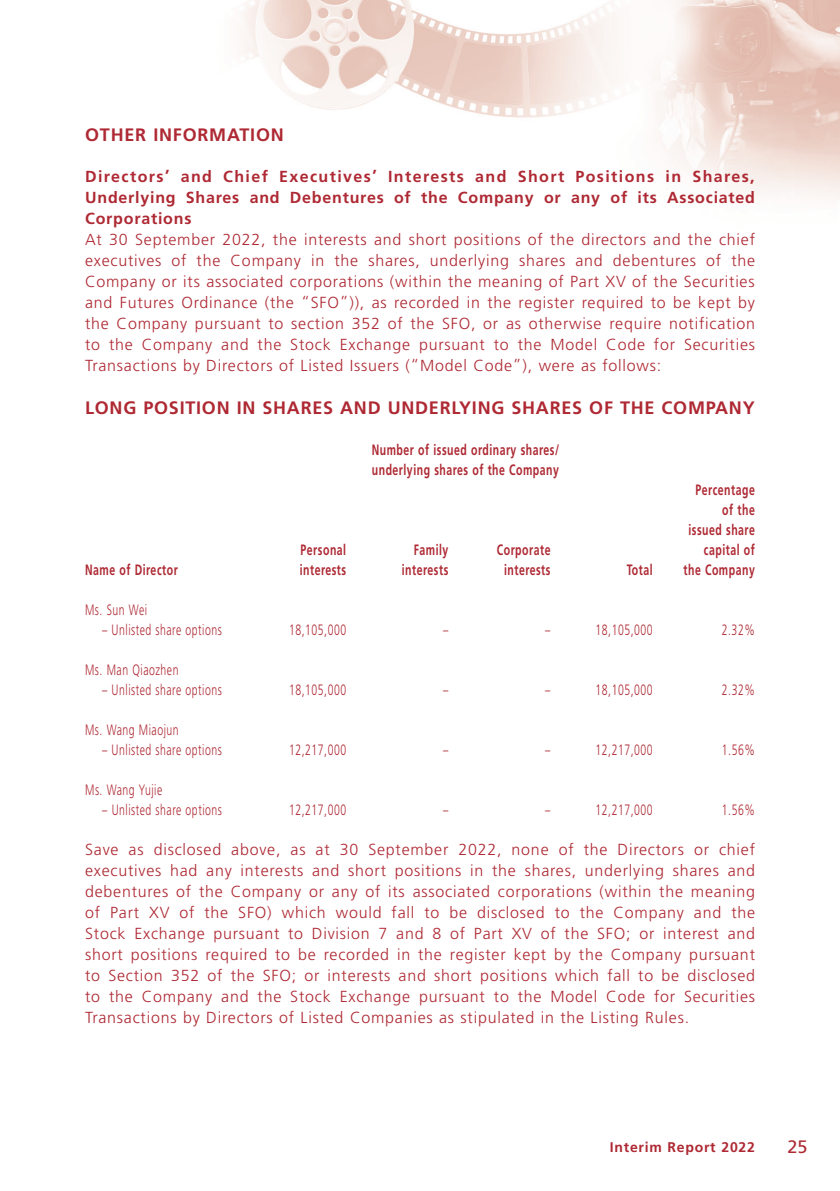
<style>
.page{position:relative;width:840px;height:1191px;background:#fff}
.page>*{position:absolute;margin:0;border:0;box-sizing:border-box;transform-origin:0 0}
.t1{font:700 18px "Frutiger LT Std";letter-spacing:.04em;color:#ae2933}
.t2{font:18px "Frutiger LT Std";color:#ae2933}
.t3{font:300 16px/21px "Frutiger LT Std";letter-spacing:.05em;color:#ae2933;text-align:justify}
.t4{font:700 16px/21px "Frutiger LT Std";letter-spacing:.05em;color:#ae2933;text-align:justify}
.t5{font:300 15px "Frutiger LT Std";letter-spacing:.05em;color:#ae2933;scale:.7 1}
.t6{font:700 15px/20px "Frutiger LT Std";letter-spacing:.05em;color:#ae2933;scale:.7 1}
.t7{font:700 14px "Frutiger LT Std";letter-spacing:.055em;color:#ae2933}
</style>
<div class="page">
<img style="left:242px;top:0;width:597px;height:199px">
<p class="t1" style="left:85px;top:124px;width:200px">OTHER INFORMATION</p>
<p class="t4" style="left:85px;top:166px;width:671px">Directors’ and Chief Executives’ Interests and Short Positions in Shares, Underlying Shares and Debentures of the Company or any of its Associated Corporations</p>
<p class="t3" style="left:85px;top:229px;width:671px">At 30 September 2022, the interests and short positions of the directors and the chief executives of the Company in the shares, underlying shares and debentures of the Company or its associated corporations (within the meaning of Part XV of the Securities and Futures Ordinance (the “SFO”)), as recorded in the register required to be kept by the Company pursuant to section 352 of the SFO, or as otherwise require notification to the Company and the Stock Exchange pursuant to the Model Code for Securities Transactions by Directors of Listed Issuers (“Model Code”), were as follows:</p>
<p class="t1" style="left:85px;top:397px;width:670px">LONG POSITION IN SHARES AND UNDERLYING SHARES OF THE COMPANY</p>
<p class="t6" style="left:371px;top:439px;width:269px">Number of issued ordinary shares/ underlying shares of the Company</p>
<p class="t6" style="left:85px;top:559px;width:134px">Name of Director</p>
<p class="t6" style="left:299px;top:539px;width:68px">Personal interests</p>
<p class="t6" style="left:401px;top:539px;width:68px;text-align:right">Family interests</p>
<p class="t6" style="left:496px;top:539px;width:78px;text-align:center">Corporate interests</p>
<p class="t6" style="left:626px;top:559px;width:39px">Total</p>
<p class="t6" style="left:683px;top:479px;width:103px;text-align:right">Percentage of the<br>issued share capital of the Company</p>
<p class="t5" style="left:85px;top:601px;width:90px">Ms. Sun Wei</p>
<p class="t5" style="left:102px;top:621px;width:172px">– Unlisted share options</p>
<p class="t5" style="left:289px;top:621px;width:83px">18,105,000</p>
<p class="t5" style="left:443px;top:621px;width:9px">–</p>
<p class="t5" style="left:545px;top:621px;width:9px">–</p>
<p class="t5" style="left:595px;top:621px;width:83px">18,105,000</p>
<p class="t5" style="left:721px;top:621px;width:49px">2.32%</p>
<p class="t5" style="left:85px;top:661px;width:135px">Ms. Man Qiaozhen</p>
<p class="t5" style="left:102px;top:681px;width:172px">– Unlisted share options</p>
<p class="t5" style="left:289px;top:681px;width:83px">18,105,000</p>
<p class="t5" style="left:443px;top:681px;width:9px">–</p>
<p class="t5" style="left:545px;top:681px;width:9px">–</p>
<p class="t5" style="left:595px;top:681px;width:83px">18,105,000</p>
<p class="t5" style="left:721px;top:681px;width:49px">2.32%</p>
<p class="t5" style="left:85px;top:721px;width:135px">Ms. Wang Miaojun</p>
<p class="t5" style="left:102px;top:741px;width:172px">– Unlisted share options</p>
<p class="t5" style="left:289px;top:741px;width:83px">12,217,000</p>
<p class="t5" style="left:443px;top:741px;width:9px">–</p>
<p class="t5" style="left:545px;top:741px;width:9px">–</p>
<p class="t5" style="left:595px;top:741px;width:83px">12,217,000</p>
<p class="t5" style="left:721px;top:741px;width:49px">1.56%</p>
<p class="t5" style="left:85px;top:781px;width:112px">Ms. Wang Yujie</p>
<p class="t5" style="left:102px;top:801px;width:172px">– Unlisted share options</p>
<p class="t5" style="left:289px;top:801px;width:83px">12,217,000</p>
<p class="t5" style="left:443px;top:801px;width:9px">–</p>
<p class="t5" style="left:545px;top:801px;width:9px">–</p>
<p class="t5" style="left:595px;top:801px;width:83px">12,217,000</p>
<p class="t5" style="left:721px;top:801px;width:49px">1.56%</p>
<p class="t3" style="left:85px;top:839px;width:671px">Save as disclosed above, as at 30 September 2022, none of the Directors or chief executives had any interests and short positions in the shares, underlying shares and debentures of the Company or any of its associated corporations (within the meaning of Part XV of the SFO) which would fall to be disclosed to the Company and the Stock Exchange pursuant to Division 7 and 8 of Part XV of the SFO; or interest and short positions required to be recorded in the register kept by the Company pursuant to Section 352 of the SFO; or interests and short positions which fall to be disclosed to the Company and the Stock Exchange pursuant to the Model Code for Securities Transactions by Directors of Listed Companies as stipulated in the Listing Rules.</p>
<p class="t7" style="left:609px;top:1138px;width:146px">Interim Report 2022</p>
<p class="t2" style="left:787px;top:1136px;width:22px">25</p>
</div>
